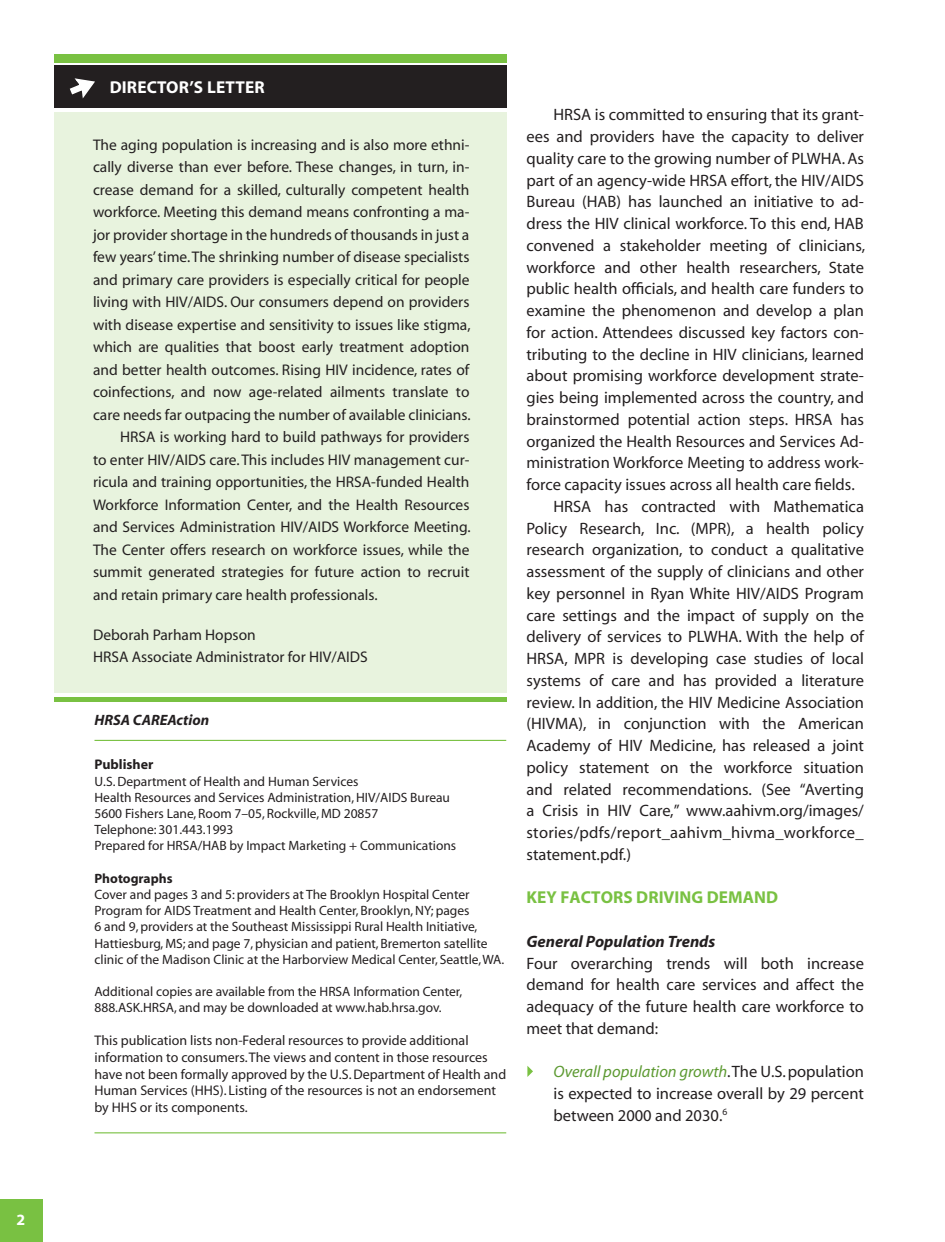
<style>
.page{position:relative;width:945px;height:1242px;background:#fff}
.page>*{position:absolute;margin:0;border:0;box-sizing:border-box;transform-origin:0 0}
.t1{font:700 17.25px "Myriad";letter-spacing:.005em;color:#79c142}
.t2{font:700 17.25px "Myriad";letter-spacing:.01em;color:#fff}
.t3{font:16.5px/21.8px "Myriad";color:#231f20;text-align:justify}
.t4{font:italic 700 16.5px "Myriad";color:#231f20}
.t5{font:700 15.75px "Myriad";color:#fff}
.t6{font:15.45px/22.5px "Myriad";color:#231f20;text-align:justify}
.t7{font:italic 700 15px "Myriad";color:#231f20}
.t8{font:13.95px/16.8px "Myriad";color:#231f20}
.t9{font:700 13.95px "Myriad";color:#231f20}
.t10{font:13.5px/16.2px "Myriad";color:#231f20}
.t11{font:700 13.5px "Myriad";color:#231f20}
.s1{font-style:italic;color:#5d9a32}
</style>
<div class="page">
<div style="left:54px;top:112px;width:452px;height:581px;background:#e8f3de"></div>
<div style="left:54px;top:54px;width:452px;height:9px;background:#79c142"></div>
<hr style="left:54px;top:698px;width:452px;height:4px;background:#79c142">
<div style="left:54px;top:66px;width:452px;height:42px;background:#231f20"></div>
<hr style="left:94px;top:740px;width:412px;height:1px;background:#79c142">
<hr style="left:94px;top:1132px;width:412px;height:1px;background:#79c142">
<svg style="left:69px;top:78px;width:26px;height:21px"></svg>
<div style="left:0;top:1200px;width:42px;height:42px;background:#79c142"></div>
<svg style="left:527px;top:1066px;width:6px;height:11px"></svg>
<p class="t5" style="left:16px;top:1212px;width:10px">2</p>
<p class="t2" style="left:110px;top:78px;width:157px">DIRECTOR’S LETTER</p>
<p class="t6" style="left:93px;top:134px;width:379px">The aging population is increasing and is also more ethni&shy;cally diverse than ever before. These changes, in turn, in&shy;crease demand for a skilled, culturally competent health workforce. Meeting this demand means confronting a ma&shy;jor provider shortage in the hundreds of thousands in just a few years’ time. The shrinking number of disease specialists and primary care providers is especially critical for people living with HIV/AIDS. Our consumers depend on providers with disease expertise and sensitivity to issues like stigma, which are qualities that boost early treatment adoption and better health outcomes. Rising HIV incidence, rates of coinfections, and now age-related ailments translate to care needs far outpacing the number of available clinicians.</p>
<p class="t6" style="left:93px;top:426px;width:379px;text-indent:27px">HRSA is working hard to build pathways for providers to enter HIV/AIDS care. This includes HIV management cur&shy;ricula and training opportunities, the HRSA-funded Health Workforce Information Center, and the Health Resources and Services Administration HIV/AIDS Workforce Meeting.<br>The Center offers research on workforce issues, while the summit generated strategies for future action to recruit and retain primary care health professionals.</p>
<p class="t6" style="left:93px;top:624px;width:164px">Deborah Parham Hopson</p>
<p class="t6" style="left:93px;top:647px;width:276px">HRSA Associate Administrator for HIV/AIDS</p>
<p class="t7" style="left:94px;top:712px;width:116px">HRSA CAREAction</p>
<p class="t9" style="left:94px;top:757px;width:60px">Publisher</p>
<p class="t10" style="left:94px;top:774px;width:265px">U.S. Department of Health and Human Services</p>
<p class="t10" style="left:94px;top:790px;width:357px">Health Resources and Services Administration, HIV/AIDS Bureau</p>
<p class="t10" style="left:94px;top:806px;width:285px">5600 Fishers Lane, Room 7–05, Rockville, MD 20857</p>
<p class="t10" style="left:94px;top:822px;width:140px">Telephone: 301.443.1993</p>
<p class="t10" style="left:94px;top:838px;width:363px">Prepared for HRSA/HAB by Impact Marketing + Communications</p>
<p class="t11" style="left:94px;top:871px;width:80px">Photographs</p>
<p class="t10" style="left:94px;top:887px;width:411px">Cover and pages 3 and 5: providers at The Brooklyn Hospital Center Program for AIDS Treatment and Health Center, Brooklyn, NY; pages<br>6 and 9, providers at the Southeast Mississippi Rural Health Initiative, Hattiesburg, MS; and page 7, physician and patient, Bremerton satellite clinic of the Madison Clinic at the Harborview Medical Center, Seattle, WA.</p>
<p class="t10" style="left:94px;top:984px;width:369px">Additional copies are available from the HRSA Information Center,</p>
<p class="t10" style="left:94px;top:1000px;width:349px">888.ASK.HRSA, and may be downloaded at www.hab.hrsa.gov.</p>
<p class="t8" style="left:94px;top:1033px;width:413px">This publication lists non-Federal resources to provide additional information to consumers. The views and content in those resources have not been formally approved by the U.S. Department of Health and Human Services (HHS). Listing of the resources is not an endorsement by HHS or its components.</p>
<p class="t3" style="left:526px;top:105px;width:340px;text-indent:27px">HRSA is committed to ensuring that its grant&shy;ees and providers have the capacity to deliver quality care to the growing number of PLWHA. As part of an agency-wide HRSA effort, the HIV/AIDS Bureau (HAB) has launched an initiative to ad&shy;dress the HIV clinical workforce. To this end, HAB convened a stakeholder meeting of clinicians, workforce and other health researchers, State public health officials, and health care funders to examine the phenomenon and develop a plan for action. Attendees discussed key factors con&shy;tributing to the decline in HIV clinicians, learned about promising workforce development strate&shy;gies being implemented across the country, and brainstormed potential action steps. HRSA has organized the Health Resources and Services Ad&shy;ministration Workforce Meeting to address work&shy;force capacity issues across all health care fields.</p>
<p class="t3" style="left:526px;top:496px;width:339px;text-indent:27px">HRSA has contracted with Mathematica Policy Research, Inc. (MPR), a health policy research organization, to conduct a qualitative assessment of the supply of clinicians and other key personnel in Ryan White HIV/AIDS Program care settings and the impact of supply on the delivery of services to PLWHA. With the help of HRSA, MPR is developing case studies of local systems of care and has provided a literature review. In addition, the HIV Medicine Association (HIVMA), in conjunction with the American Academy of HIV Medicine, has released a joint policy statement on the workforce situation and related recommendations. (See “Averting a Crisis in HIV Care,” www.aahivm.org/images/ stories/pdfs/report_aahivm_hivma_workforce_ statement.pdf.)</p>
<p class="t1" style="left:526px;top:889px;width:253px">KEY FACTORS DRIVING DEMAND</p>
<p class="t4" style="left:526px;top:933px;width:190px">General Population Trends</p>
<p class="t3" style="left:526px;top:953px;width:339px">Four overarching trends will both increase demand for health care services and affect the adequacy of the future health care workforce to meet that demand:</p>
<p class="t3" style="left:553px;top:1062px;width:312px"><span class="s1">Overall population growth</span>. The U.S. population is expected to increase overall by 29 percent between 2000 and 2030.<sup>6</sup></p>
</div>
